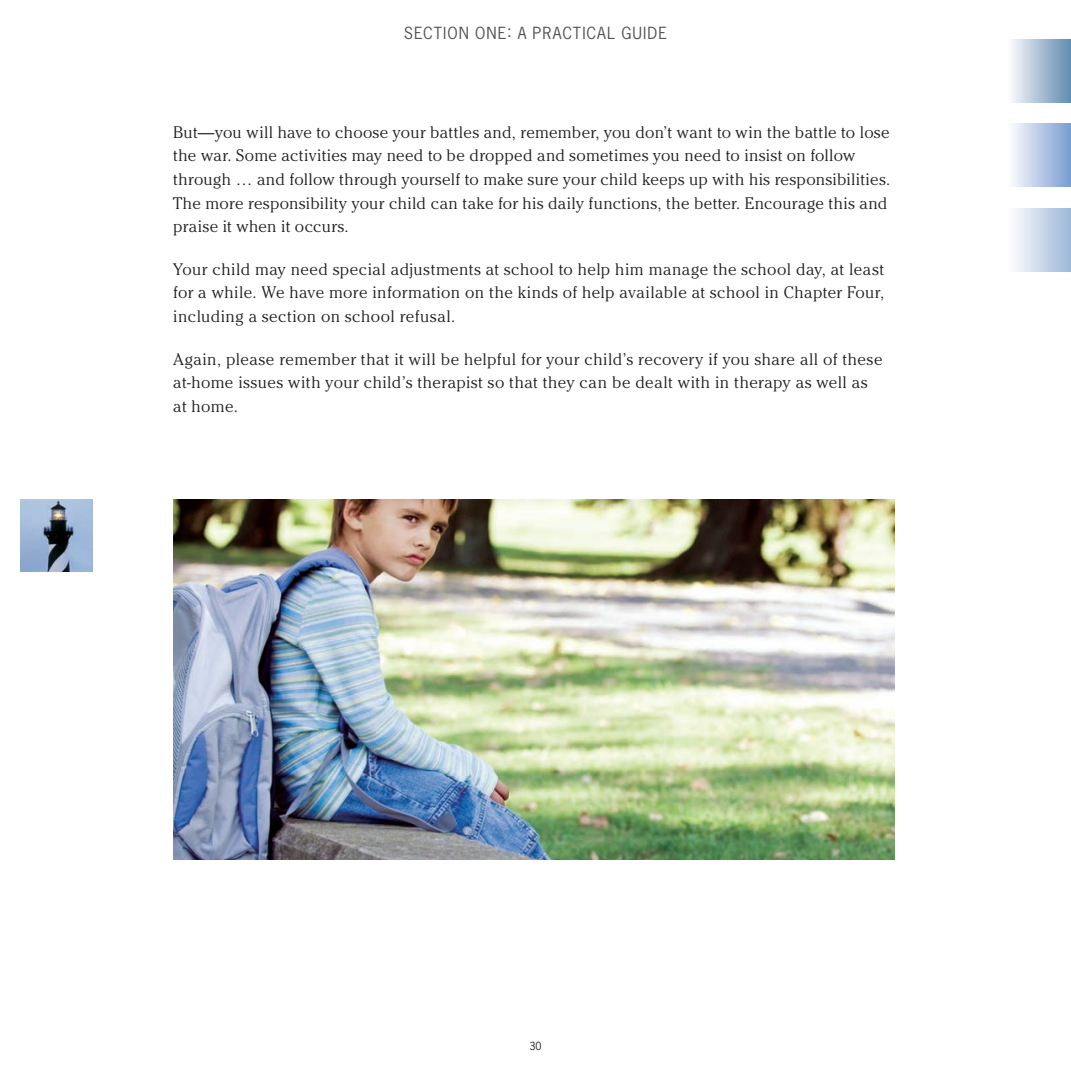
<style>
.page{position:relative;width:1071px;height:1071px;background:#fff}
.page>*{position:absolute;margin:0;border:0;box-sizing:border-box;transform-origin:0 0}
.BODYCOPY_TEXT{font:300 16.62px/23.6px "Cheltenham Std";letter-spacing:.02em;color:#231f20}
.t1{font:15.75px "News Gothic Std";letter-spacing:.065em;color:#535355}
.t2{font:10.5px "News Gothic Std";color:#231f20}
</style>
<div class="page">
<img style="left:173px;top:499px;width:722px;height:361px">
<img style="left:20px;top:499px;width:73px;height:73px">
<div style="left:1007px;top:39px;width:64px;height:63px;background:linear-gradient(to right,#fffdfe,#638db1)"></div>
<div style="left:1007px;top:124px;width:64px;height:63px;background:linear-gradient(to right,#fffeff,#7b9dd2)"></div>
<div style="left:1007px;top:208px;width:64px;height:63px;background:linear-gradient(to right,#fff,#9fb9d8)"></div>
<p class="t1" style="left:404px;top:23px;width:265px">SECTION ONE: A PRACTICAL GUIDE</p>
<p class="BODYCOPY_TEXT" style="left:173px;top:120px;width:719px">But—you will have to choose your battles and, remember, you don’t want to win the battle to lose the war. Some activities may need to be dropped and sometimes you need to insist on follow through … and follow through yourself to make sure your child keeps up with his responsibilities.<br>The more responsibility your child can take for his daily functions, the better. Encourage this and praise it when it occurs.</p>
<p class="BODYCOPY_TEXT" style="left:173px;top:257px;width:713px;text-align:justify">Your child may need special adjustments at school to help him manage the school day, at least for a while. We have more information on the kinds of help available at school in Chapter Four, including a section on school refusal.</p>
<p class="BODYCOPY_TEXT" style="left:173px;top:347px;width:711px">Again, please remember that it will be helpful for your child’s recovery if you share all of these at-home issues with your child’s therapist so that they can be dealt with in therapy as well as at home.</p>
<p class="t2" style="left:529px;top:1039px;width:14px">30</p>
</div>
